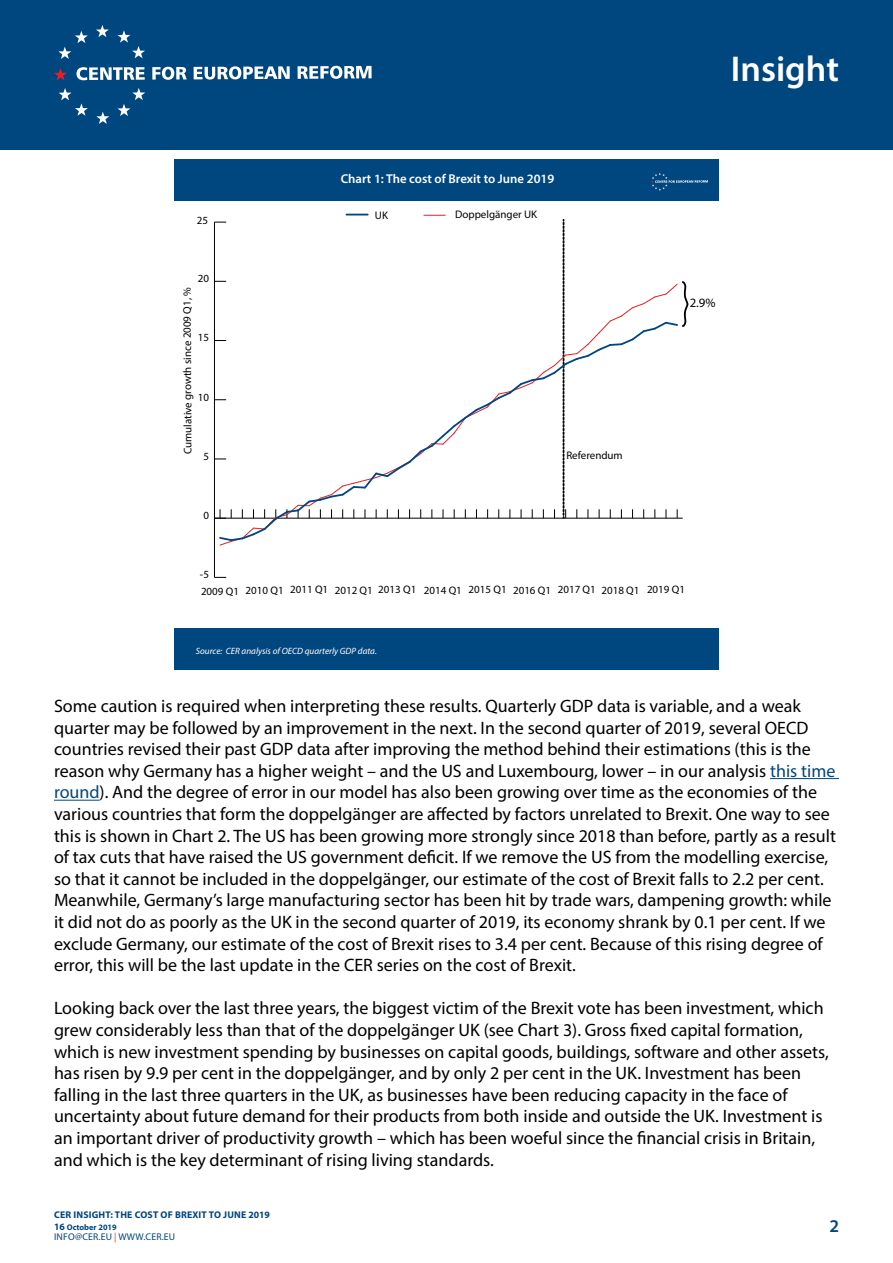
<style>
.page{position:relative;width:893px;height:1263px;background:#fff}
.page>*{position:absolute;margin:0;border:0;box-sizing:border-box;transform-origin:0 0}
.t1{font:600 36px "Myriad Pro";color:#fff}
.t2{font:18px/21.6px "Myriad Pro";color:#000}
.t3{font:600 18px "Myriad Pro";color:#00467f}
.t4{font:600 12.75px "Myriad Pro";color:#fff}
.t5{font:12.75px "Myriad Pro";color:#000}
.t6{font:10.95px "Myriad Pro";color:#000}
.t7{font:700 9.75px "Myriad Pro";letter-spacing:.02em;color:#00467f}
.t8{font:9.75px "Myriad Pro";letter-spacing:.02em;color:#00467f}
.t9{font:italic 9.15px "Myriad Pro";color:#fff}
.t10{font:700 8.25px "Myriad Pro";color:#00467f}
.s1{color:#00467f}
.s2{font-size:9.75px}
.s3{color:#ee3124}
</style>
<div class="page">
<div style="left:0;top:0;width:893px;height:150px;background:#00467f"></div>
<hr style="left:770px;top:778px;width:69px;height:1px;background:#00467f">
<hr style="left:54px;top:800px;width:46px;height:1px;background:#00467f">
<svg style="left:96px;top:25px;width:13px;height:12px"></svg>
<svg style="left:118px;top:30px;width:27px;height:28px"></svg>
<svg style="left:118px;top:88px;width:27px;height:28px"></svg>
<svg style="left:96px;top:112px;width:13px;height:12px"></svg>
<svg style="left:59px;top:88px;width:29px;height:28px"></svg>
<svg style="left:58px;top:31px;width:30px;height:28px"></svg>
<svg style="left:54px;top:68px;width:13px;height:12px"></svg>
<svg style="left:76px;top:67px;width:69px;height:13px"></svg>
<svg style="left:152px;top:67px;width:35px;height:13px"></svg>
<svg style="left:194px;top:66px;width:96px;height:14px"></svg>
<svg style="left:298px;top:66px;width:74px;height:13px"></svg>
<div style="left:174px;top:628px;width:545px;height:42px;background:#00467f"></div>
<hr style="left:214px;top:222px;width:1px;height:355px;background:#000">
<svg style="left:214px;top:577px;width:12px;height:1px"></svg>
<svg style="left:214px;top:214px;width:474px;height:332px"></svg>
<div style="left:174px;top:159px;width:545px;height:42px;background:#00467f"></div>
<svg style="left:651px;top:173px;width:57px;height:18px"></svg>
<h1 class="t1" style="left:731px;top:46px;width:110px">Insight</h1>
<p class="t6" style="left:197px;top:214px;width:13px">25</p>
<p class="t6" style="left:198px;top:272px;width:13px">20</p>
<p class="t6" style="left:181px;top:454px;width:169px;rotate:-90deg">Cumulative growth since 2009 Q1, %</p>
<p class="t6" style="left:198px;top:331px;width:13px">15</p>
<p class="t6" style="left:198px;top:390px;width:13px">10</p>
<p class="t6" style="left:203px;top:449px;width:7px">5</p>
<p class="t6" style="left:203px;top:509px;width:7px">0</p>
<p class="t4" style="left:341px;top:171px;width:215px">Chart 1: The cost of Brexit to June 2019</p>
<p class="t6" style="left:375px;top:208px;width:15px">UK</p>
<p class="t6" style="left:455px;top:208px;width:84px">Doppelgänger UK</p>
<p class="t6" style="left:566px;top:448px;width:58px">Referendum</p>
<p class="t5" style="left:690px;top:295px;width:27px">2.9%</p>
<p class="t6" style="left:200px;top:568px;width:10px">-5</p>
<p class="t6" style="left:201px;top:584px;width:40px">2009 Q1</p>
<p class="t6" style="left:246px;top:583px;width:395px">2010 Q1 2011 Q1 2012 Q1 2013 Q1 2014 Q1 2015 Q1 2016 Q1 2017 Q1 2018 Q1</p>
<p class="t6" style="left:647px;top:583px;width:40px">2019 Q1</p>
<p class="t9" style="left:196px;top:645px;width:183px">Source: CER analysis of OECD quarterly GDP data.</p>
<p class="t2" style="left:54px;top:695px;width:783px">Some caution is required when interpreting these results. Quarterly GDP data is variable, and a weak quarter may be followed by an improvement in the next. I n the second quarter of 2019, several OECD countries revised their past GDP data after improving the method behind their estimations (this is the reason why Germany has a higher weight – and the US and Luxembourg, lower – in our analysis <span class="s1">this time round</span>). And the degree of error in our model has also been growing over time as the economies of the various countries that form the doppelgänger are affected by factors unrelated to Brexit. One way to see this is shown in Chart 2. The US has been growing more strongly since 2018 than before, partly as a result of tax cuts that have raised the US government deficit. If we remove the US from the modelling exercise, so that it cannot be included in the doppelgänger, our estimate of the cost of Brexit falls to 2.2 per cent.<br>Meanwhile, Germany’s large manufacturing sector has been hit by trade wars, dampening growth: while it did not do as poorly as the UK in the second quarter of 2019, its economy shrank by 0.1 per cent. If we exclude Germany, our estimate of the cost of Brexit rises to 3.4 per cent. Because of this rising degree of error, this will be the last update in the CER</p>
<p class="t2" style="left:377px;top:954px;width:201px">series on the cost of Brexit.</p>
<p class="t2" style="left:54px;top:997px;width:776px">Looking back over the last three years, the biggest victim of the Brexit vote has been investment, which grew considerably less than that of the doppelgänger UK (see Chart 3). Gross fixed capital formation, which is new investment spending by businesses on capital goods, buildings, software and other assets, has risen by 9.9 per cent in the doppelgänger, and by only 2 per cent in the UK. I nvestment has been falling in the last three quarters in the UK, as businesses have been reducing capacity in the face of uncertainty about future demand for their products from both inside and outside the UK. I nvestment is an important driver of productivity growth – which has been woeful since the financial crisis in Britain, and which is the key determinant of rising living standards.</p>
<p class="t7" style="left:54px;top:1208px;width:217px">CER INSIGHT: THE COST OF BREXIT TO JUNE 2019</p>
<p class="t10" style="left:54px;top:1222px;width:64px"><span class="s2">16</span> OCTOBER 2019</p>
<p class="t8" style="left:54px;top:1231px;width:123px">info@cer.EU <span class="s3">|</span> WWW.CER.EU</p>
<p class="t3" style="left:829px;top:1215px;width:11px">2</p>
</div>
